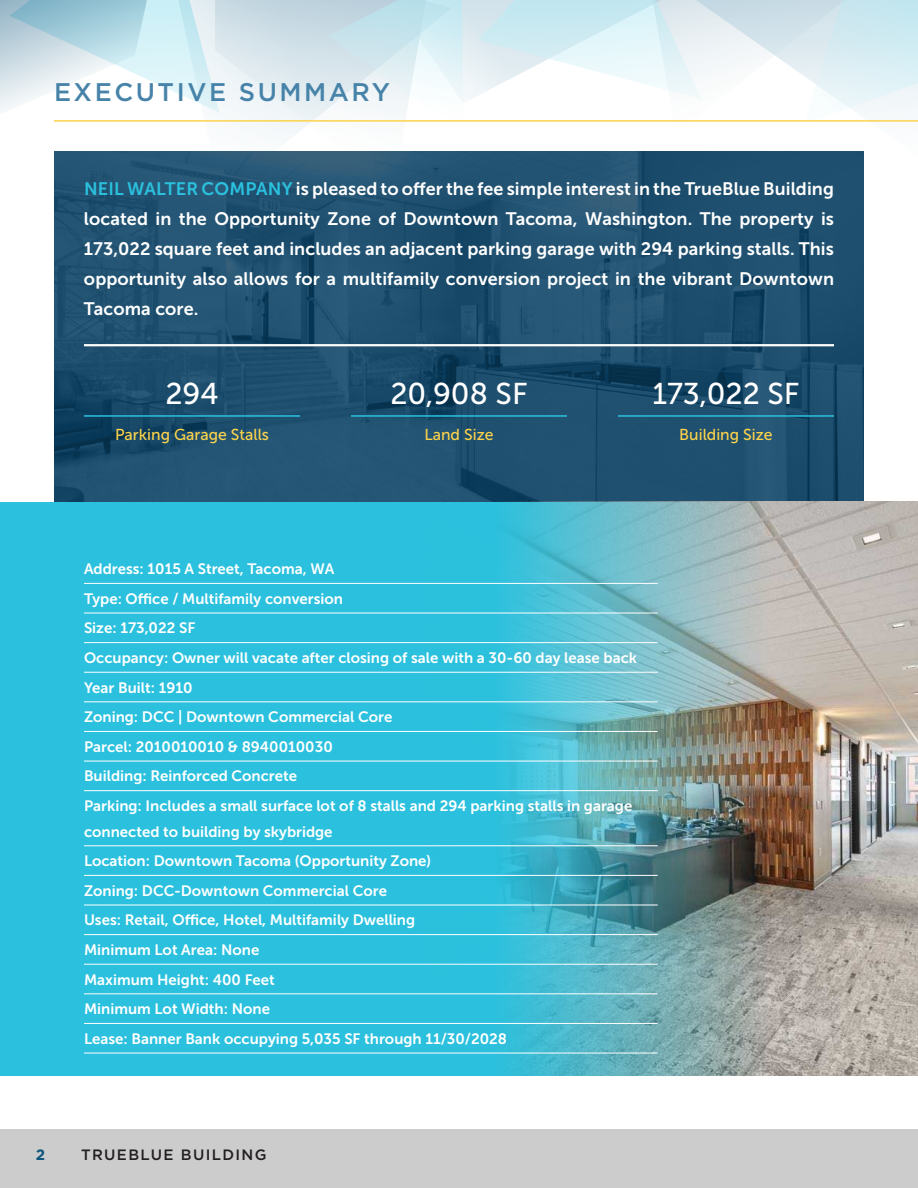
<style>
.page{position:relative;width:918px;height:1188px;background:#fff}
.page>*{position:absolute;margin:0;border:0;box-sizing:border-box;transform-origin:0 0}
.t1{font:30px "Museo Sans 500";color:#fff}
.t2{font:500 25.5px "Gotham";letter-spacing:.1em;color:#4783a9}
.t3{font:18px/30px "Museo Sans 700";letter-spacing:.005em;color:#fff;text-align:justify}
.t4{font:15.75px "Museo Sans 500";color:#fdd34b}
.t5{font:15px/25.5px "Museo Sans 700";color:#fff}
.t6{font:500 15px "Gotham";letter-spacing:.09em;color:#231f20}
.t7{font:700 15px "Gotham";color:#0c557d}
.s1{color:#2bc1de}
</style>
<div class="page">
<svg style="left:0;top:0;width:918px;height:152px"></svg>
<img style="left:54px;top:152px;width:810px;height:350px">
<hr style="left:54px;top:120px;width:864px;height:2px;background:#fdd34b">
<hr style="left:351px;top:415px;width:216px;height:2px;background:#2bc1de">
<hr style="left:84px;top:415px;width:216px;height:2px;background:#2bc1de">
<hr style="left:618px;top:415px;width:216px;height:2px;background:#2bc1de">
<div style="left:0;top:502px;width:918px;height:574px;background:#2bc1de"></div>
<img style="left:427px;top:502px;width:491px;height:574px">
<hr style="left:84px;top:344px;width:750px;height:2px;background:#fff">
<hr style="left:84px;top:583px;width:574px;height:1px;background:#fff">
<hr style="left:84px;top:613px;width:574px;height:1px;background:#fff">
<hr style="left:84px;top:642px;width:574px;height:1px;background:#fff">
<hr style="left:84px;top:672px;width:574px;height:1px;background:#fff">
<hr style="left:84px;top:701px;width:574px;height:1px;background:#fff">
<hr style="left:84px;top:731px;width:574px;height:1px;background:#fff">
<hr style="left:84px;top:761px;width:574px;height:1px;background:#fff">
<hr style="left:84px;top:790px;width:574px;height:1px;background:#fff">
<hr style="left:84px;top:845px;width:574px;height:1px;background:#fff">
<hr style="left:84px;top:875px;width:574px;height:1px;background:#fff">
<hr style="left:84px;top:905px;width:574px;height:1px;background:#fff">
<hr style="left:84px;top:934px;width:574px;height:1px;background:#fff">
<hr style="left:84px;top:964px;width:574px;height:1px;background:#fff">
<hr style="left:84px;top:993px;width:574px;height:1px;background:#fff">
<hr style="left:84px;top:1023px;width:574px;height:1px;background:#fff">
<hr style="left:84px;top:1053px;width:574px;height:1px;background:#fff">
<div style="left:0;top:1130px;width:918px;height:58px;background:#ccc"></div>
<p class="t2" style="left:54px;top:76px;width:338px">EXECUTIVE SUMMARY</p>
<p class="t3" style="left:84px;top:174px;width:752px"><span class="s1">NEIL WALTER COMPANY</span> is pleased to offer the fee simple interest in the TrueBlue Building located in the Opportunity Zone of Downtown Tacoma, Washington. The property is 173,022 square feet and includes an adjacent parking garage with 294 parking stalls. This opportunity also allows for a multifamily conversion project in the vibrant Downtown Tacoma core.</p>
<p class="t1" style="left:165px;top:377px;width:55px">294</p>
<p class="t4" style="left:115px;top:426px;width:155px">Parking Garage Stalls</p>
<p class="t1" style="left:390px;top:377px;width:139px">20,908 SF</p>
<p class="t4" style="left:424px;top:426px;width:71px">Land Size</p>
<p class="t1" style="left:652px;top:377px;width:149px">173,022 SF</p>
<p class="t4" style="left:679px;top:426px;width:95px">Building Size</p>
<p class="t5" style="left:84px;top:556px;width:252px">Address: 1015 A Street, Tacoma, WA</p>
<p class="t5" style="left:84px;top:586px;width:261px">Type: Office / Multifamily conversion</p>
<p class="t5" style="left:84px;top:616px;width:113px">Size: 173,022 SF</p>
<p class="t5" style="left:84px;top:645px;width:555px">Occupancy: Owner will vacate after closing of sale with a 30-60 day lease back</p>
<p class="t5" style="left:84px;top:675px;width:110px">Year Built: 1910</p>
<p class="t5" style="left:84px;top:704px;width:310px">Zoning: DCC | Downtown Commercial Core</p>
<p class="t5" style="left:84px;top:734px;width:250px">Parcel: 2010010010 &amp; 8940010030</p>
<p class="t5" style="left:84px;top:764px;width:215px">Building: Reinforced Concrete</p>
<p class="t5" style="left:84px;top:793px;width:550px">Parking: Includes a small surface lot of 8 stalls and 294 parking stalls in garage connected to building by skybridge</p>
<p class="t5" style="left:84px;top:848px;width:349px">Location: Downtown Tacoma (Opportunity Zone)</p>
<p class="t5" style="left:84px;top:878px;width:304px">Zoning: DCC-Downtown Commercial Core</p>
<p class="t5" style="left:84px;top:907px;width:333px">Uses: Retail, Office, Hotel, Multifamily Dwelling</p>
<p class="t5" style="left:84px;top:937px;width:177px">Minimum Lot Area: None</p>
<p class="t5" style="left:84px;top:967px;width:192px">Maximum Height: 400 Feet</p>
<p class="t5" style="left:84px;top:996px;width:188px">Minimum Lot Width: None</p>
<p class="t5" style="left:84px;top:1026px;width:425px">Lease: Banner Bank occupying 5,035 SF through 11/30/2028</p>
<p class="t7" style="left:36px;top:1145px;width:11px">2</p>
<p class="t6" style="left:81px;top:1145px;width:187px">TRUEBLUE BUILDING</p>
</div>
